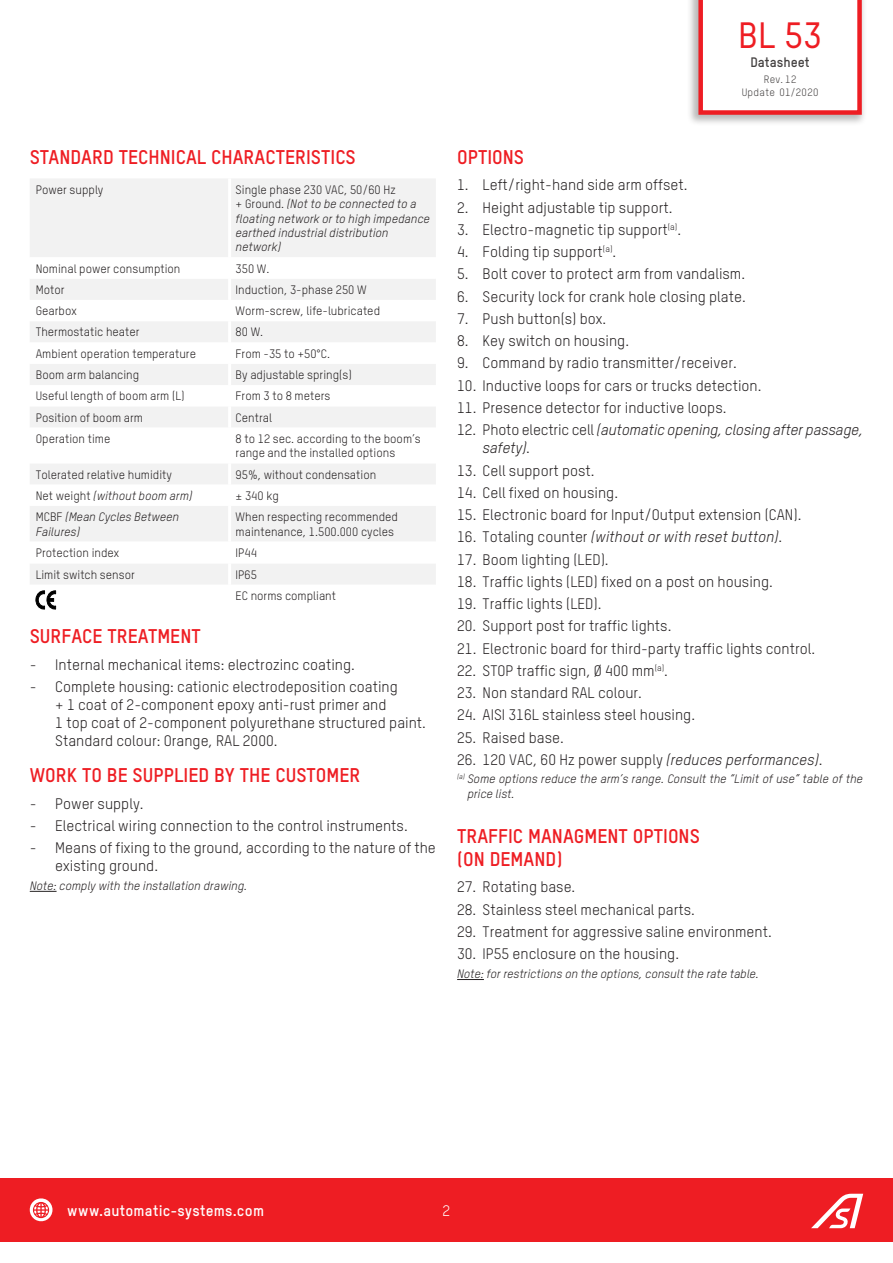
<style>
.page{position:relative;width:893px;height:1263px;background:#fff}
.page>*{position:absolute;margin:0;border:0;box-sizing:border-box;transform-origin:0 0}
.t1{font:500 36px "Oxfam TSTARPRO";color:#ee1d23}
.Titre_1{font:700 19.5px/23.4px "Oxfam TSTARPRO";color:#ee1d23}
.t2{font:15px/18px "Oxfam TSTARPRO";color:#231f20}
.t3{font:italic 15px/18px "Oxfam TSTARPRO";letter-spacing:-.01em;color:#231f20}
.t4{font:700 15px "Oxfam TSTARPRO";letter-spacing:.015em;color:#fff}
.t5{font:15px "Oxfam TSTARPRO";color:#fff}
.t6{font:700 13.5px "Oxfam TSTARPRO";color:#444141}
.Tableau{font:12px/14.4px "Oxfam TSTARPRO";color:#231f20}
.Tableau-2{font:italic 12px/14.4px "Oxfam TSTARPRO";color:#231f20}
.Info{font:italic 12px/14.4px "Oxfam TSTARPRO";color:#231f20}
.t7{font:10.5px/13.5px "Oxfam TSTARPRO";letter-spacing:.03em;color:#444141;text-align:center}
.s1{font-style:normal}
.s2{font-style:italic}
</style>
<div class="page">
<svg style="left:30px;top:891px;width:27px;height:1px"></svg>
<div style="left:30px;top:179px;width:406px;height:78px;background:#f2f2f2"></div>
<svg style="left:30px;top:279px;width:406px;height:331px;fill:#f2f2f2"></svg>
<svg style="left:30px;top:542px;width:406px;height:21px"></svg>
<hr style="left:228px;top:178px;width:3px;height:79px;background:#fff">
<hr style="left:228px;top:279px;width:3px;height:21px;background:#fff">
<hr style="left:228px;top:300px;width:3px;height:21px;background:#fff">
<hr style="left:228px;top:321px;width:3px;height:21px;background:#fff">
<hr style="left:228px;top:342px;width:3px;height:22px;background:#fff">
<hr style="left:228px;top:364px;width:3px;height:21px;background:#fff">
<hr style="left:228px;top:385px;width:3px;height:21px;background:#fff">
<hr style="left:228px;top:406px;width:3px;height:22px;background:#fff">
<hr style="left:228px;top:428px;width:3px;height:35px;background:#fff">
<hr style="left:228px;top:463px;width:3px;height:22px;background:#fff">
<hr style="left:228px;top:485px;width:3px;height:21px;background:#fff">
<hr style="left:228px;top:506px;width:3px;height:36px;background:#fff">
<hr style="left:228px;top:542px;width:3px;height:21px;background:#fff">
<hr style="left:228px;top:563px;width:3px;height:22px;background:#fff">
<hr style="left:228px;top:585px;width:3px;height:32px;background:#fff">
<svg style="left:36px;top:591px;width:20px;height:18px"></svg>
<svg style="left:457px;top:979px;width:27px;height:1px"></svg>
<div style="left:0;top:1178px;width:893px;height:64px;background:#ee1d23"></div>
<svg style="left:811px;top:1194px;width:52px;height:34px"></svg>
<div style="left:687px;top:0;width:180px;height:126px;background:#444141;opacity:.37"></div>
<svg style="left:698px;top:0;width:164px;height:115px"></svg>
<svg style="left:30px;top:1198px;width:22px;height:24px"></svg>
<p class="Titre_1" style="left:30px;top:145px;width:328px">STANDARD TECHNICAL CHARACTERISTICS</p>
<p class="Tableau" style="left:36px;top:182px;width:69px">Power supply</p>
<p class="Tableau-2" style="left:236px;top:182px;width:196px"><span class="s1">Single phase 230 VAC, 50/60 Hz<br>+ Ground.</span> (Not to be connected to a floating network or to high impedance earthed industrial distribution network)</p>
<p class="Tableau" style="left:36px;top:261px;width:146px">Nominal power consumption</p>
<p class="Tableau" style="left:236px;top:261px;width:35px">350 W.</p>
<p class="Tableau" style="left:36px;top:282px;width:30px">Motor</p>
<p class="Tableau" style="left:236px;top:282px;width:133px">Induction, 3-phase 250 W</p>
<p class="Tableau" style="left:36px;top:304px;width:43px">Gearbox</p>
<p class="Tableau" style="left:236px;top:304px;width:146px">Worm-screw, life-lubricated</p>
<p class="Tableau" style="left:36px;top:325px;width:105px">Thermostatic heater</p>
<p class="Tableau" style="left:236px;top:325px;width:29px">80 W.</p>
<p class="Tableau" style="left:36px;top:346px;width:162px">Ambient operation temperature</p>
<p class="Tableau" style="left:236px;top:346px;width:96px">From -35 to +50°C.</p>
<p class="Tableau" style="left:36px;top:367px;width:105px">Boom arm balancing</p>
<p class="Tableau" style="left:236px;top:367px;width:118px">By adjustable spring(s)</p>
<p class="Tableau" style="left:36px;top:389px;width:150px">Useful length of boom arm (L)</p>
<p class="Tableau" style="left:236px;top:389px;width:96px">From 3 to 8 meters</p>
<p class="Tableau" style="left:36px;top:410px;width:109px">Position of boom arm</p>
<p class="Tableau" style="left:236px;top:410px;width:38px">Central</p>
<p class="Tableau" style="left:36px;top:431px;width:76px">Operation time</p>
<p class="Tableau" style="left:236px;top:431px;width:187px">8 to 12 sec. according to the boom’s range and the installed options</p>
<p class="Tableau" style="left:36px;top:467px;width:138px">Tolerated relative humidity</p>
<p class="Tableau" style="left:236px;top:467px;width:142px">95%, without condensation</p>
<p class="Tableau-2" style="left:36px;top:488px;width:158px"><span class="s1">Net weight</span> (without boom arm)</p>
<p class="Tableau" style="left:236px;top:488px;width:45px">± 340 kg</p>
<p class="Tableau-2" style="left:36px;top:510px;width:145px"><span class="s1">MCBF</span> (Mean Cycles Between<br>Failures)</p>
<p class="Tableau" style="left:236px;top:510px;width:164px">When respecting recommended maintenance, 1.500.000 cycles</p>
<p class="Tableau" style="left:36px;top:545px;width:85px">Protection index</p>
<p class="Tableau" style="left:236px;top:545px;width:23px">IP44</p>
<p class="Tableau" style="left:36px;top:567px;width:101px">Limit switch sensor</p>
<p class="Tableau" style="left:236px;top:567px;width:23px">IP65</p>
<p class="Tableau" style="left:236px;top:588px;width:102px">EC norms compliant</p>
<p class="Titre_1" style="left:30px;top:624px;width:173px">SURFACE TREATMENT</p>
<p class="t2" style="left:30px;top:655px;width:327px">- Internal mechanical items: electrozinc coating.</p>
<p class="t2" style="left:55px;top:677px;width:372px;text-indent:-26px">- Complete housing: cationic electrodeposition coating<br>+ 1 coat of 2-component epoxy anti-rust primer and<br>1 top coat of 2-component polyurethane structured paint.<br>Standard colour: Orange, RAL 2000.</p>
<p class="Titre_1" style="left:30px;top:763px;width:332px">WORK TO BE SUPPLIED BY THE CUSTOMER</p>
<p class="t2" style="left:30px;top:794px;width:115px">- Power supply.</p>
<p class="t2" style="left:30px;top:816px;width:380px">- Electrical wiring connection to the control instruments.</p>
<p class="t2" style="left:55px;top:838px;width:382px;text-indent:-26px">- Means of fixing to the ground, according to the nature of the existing ground.</p>
<p class="Info" style="left:30px;top:878px;width:219px">Note: comply with the installation drawing.</p>
<h1 class="t1" style="left:738px;top:14px;width:85px">BL 53</h1>
<p class="t6" style="left:750px;top:54px;width:61px">Datasheet</p>
<p class="t7" style="left:742px;top:72px;width:78px">Rev. 12<br>Update 01/2020</p>
<p class="Titre_1" style="left:457px;top:145px;width:69px">OPTIONS</p>
<p class="t2" style="left:457px;top:176px;width:232px">1. Left/right-hand side arm offset.</p>
<p class="t2" style="left:457px;top:198px;width:217px">2. Height adjustable tip support.</p>
<p class="t2" style="left:457px;top:220px;width:225px">3. Electro-magnetic tip support<sup>(a)</sup>.</p>
<p class="t2" style="left:457px;top:243px;width:161px">4. Folding tip support<sup>(a)</sup>.</p>
<p class="t2" style="left:457px;top:265px;width:290px">5. Bolt cover to protect arm from vandalism.</p>
<p class="t2" style="left:457px;top:287px;width:290px">6. Security lock for crank hole closing plate.</p>
<p class="t2" style="left:457px;top:309px;width:151px">7. Push button(s) box.</p>
<p class="t2" style="left:457px;top:332px;width:173px">8. Key switch on housing.</p>
<p class="t2" style="left:457px;top:354px;width:281px">9. Command by radio transmitter/receiver.</p>
<p class="t2" style="left:457px;top:376px;width:306px">10. Inductive loops for cars or trucks detection.</p>
<p class="t2" style="left:457px;top:398px;width:271px">11. Presence detector for inductive loops.</p>
<p class="t3" style="left:483px;top:421px;width:382px;text-indent:-26px"><span class="s1">12. Photo electric cell</span> (automatic opening, closing after passage, safety)<span class="s1">.</span></p>
<p class="t2" style="left:457px;top:461px;width:139px">13. Cell support post.</p>
<p class="t2" style="left:457px;top:483px;width:162px">14. Cell fixed on housing.</p>
<p class="t2" style="left:457px;top:506px;width:346px">15. Electronic board for Input/Output extension (CAN).</p>
<p class="t3" style="left:457px;top:528px;width:327px"><span class="s1">16. Totaling counter</span> (without or with reset button)<span class="s1">.</span></p>
<p class="t2" style="left:457px;top:550px;width:153px">17. Boom lighting (LED).</p>
<p class="t2" style="left:457px;top:572px;width:317px">18. Traffic lights (LED) fixed on a post on housing.</p>
<p class="t2" style="left:457px;top:595px;width:146px">19. Traffic lights (LED).</p>
<p class="t2" style="left:457px;top:617px;width:216px">20. Support post for traffic lights.</p>
<p class="t2" style="left:457px;top:639px;width:360px">21. Electronic board for third-party traffic lights control.</p>
<p class="t2" style="left:457px;top:661px;width:212px">22. STOP traffic sign, Ø 400 mm<sup>(a)</sup>.</p>
<p class="t2" style="left:457px;top:684px;width:186px">23. Non standard RAL colour.</p>
<p class="t2" style="left:457px;top:706px;width:239px">24. AISI 316L stainless steel housing.</p>
<p class="t2" style="left:457px;top:728px;width:108px">25. Raised base.</p>
<p class="t2" style="left:457px;top:750px;width:367px">26. 120 VAC, 60 Hz power supply <span class="s2">(reduces performances)</span>.</p>
<p class="Info" style="left:467px;top:772px;width:397px;text-indent:-10px"><sup>(a)</sup> Some options reduce the arm’s range. Consult the “Limit of use” table of the price list.</p>
<p class="Titre_1" style="left:457px;top:824px;width:244px">TRAFFIC MANAGMENT OPTIONS (ON DEMAND)</p>
<p class="t2" style="left:457px;top:878px;width:120px">27. Rotating base.</p>
<p class="t2" style="left:457px;top:900px;width:239px">28. Stainless steel mechanical parts.</p>
<p class="t2" style="left:457px;top:922px;width:316px">29. Treatment for aggressive saline environment.</p>
<p class="t2" style="left:457px;top:945px;width:223px">30. IP55 enclosure on the housing.</p>
<p class="Info" style="left:457px;top:966px;width:303px">Note: for restrictions on the options, consult the rate table.</p>
<p class="t4" style="left:67px;top:1201px;width:198px">www.automatic-systems.com</p>
<p class="t5" style="left:443px;top:1201px;width:9px">2</p>
</div>
